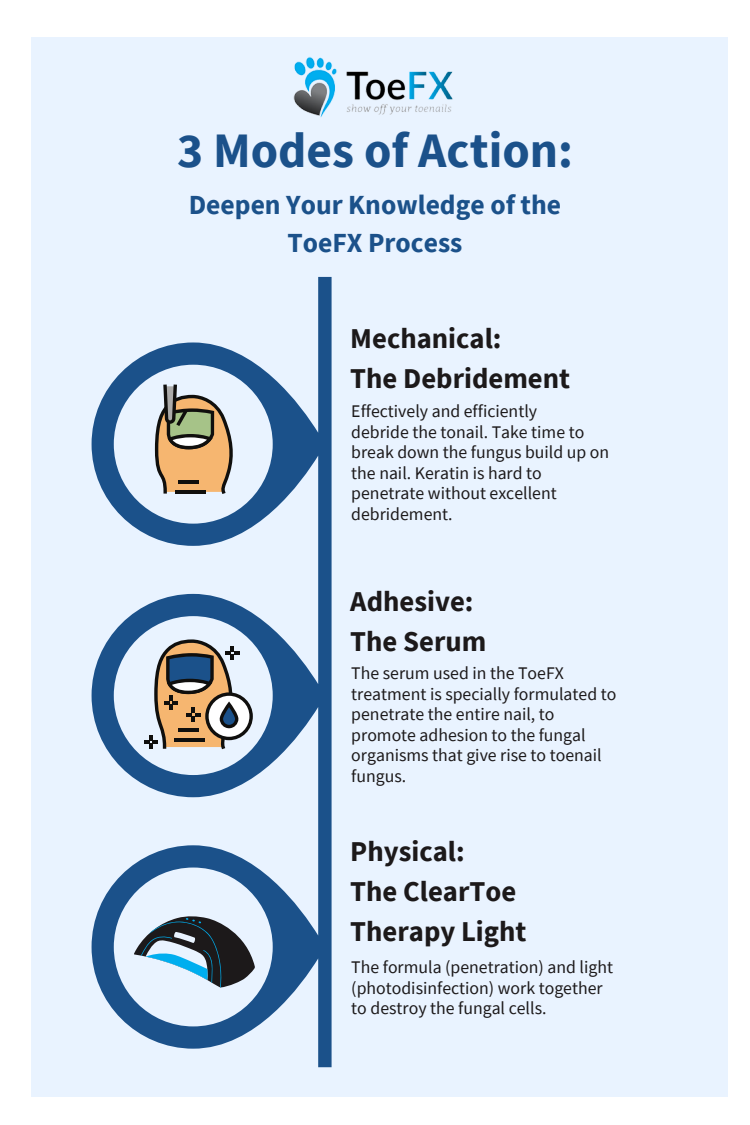
<style>
.page{position:relative;width:750px;height:1125px;background:#fff}
.page>*{position:absolute;margin:0;border:0;box-sizing:border-box;transform-origin:0 0}
.t1{font:700 49.5px "Source Sans Pro";color:#1b518a}
.t2{font:700 28.62px "Source Sans Pro";color:#1c191a}
.t3{font:700 27.62px/38.6px "Source Sans Pro";color:#1b518a;text-align:center}
.t4{font:17.75px/20.5px "Source Sans Pro";color:#1c191a}
</style>
<div class="page">
<div style="left:32px;top:38px;width:696px;height:1059px;background:#e9f3ff"></div>
<svg style="left:92px;top:277px;width:240px;height:790px"></svg>
<div style="left:114px;top:365px;width:159px;height:159px;background:#e9f3ff;border-radius:50%"></div>
<div style="left:114px;top:616px;width:159px;height:159px;background:#e9f3ff;border-radius:50%"></div>
<div style="left:114px;top:868px;width:159px;height:158px;background:#e9f3ff;border-radius:50%"></div>
<img style="left:294px;top:57px;width:159px;height:60px">
<svg style="left:155px;top:385px;width:78px;height:109px"></svg>
<svg style="left:144px;top:639px;width:109px;height:110px"></svg>
<svg style="left:134px;top:916px;width:121px;height:72px"></svg>
<p class="t1" style="left:177px;top:119px;width:397px">3 Modes of Action:</p>
<p class="t3" style="left:189px;top:184px;width:374px">Deepen Your Knowledge of the<br>ToeFX Process</p>
<p class="t2" style="left:350px;top:320px;width:153px">Mechanical:</p>
<p class="t2" style="left:350px;top:360px;width:221px">The Debridement</p>
<p class="t4" style="left:351px;top:401px;width:187px">Effectively and efficiently</p>
<p class="t4" style="left:351px;top:421px;width:259px">debride the tonail. Take time to break down the fungus build up on the nail. Keratin is hard to penetrate without excellent debridement.</p>
<p class="t2" style="left:350px;top:583px;width:125px">Adhesive:</p>
<p class="t2" style="left:350px;top:622px;width:138px">The Serum</p>
<p class="t4" style="left:351px;top:663px;width:267px">The serum used in the ToeFX treatment is specially formulated to penetrate the entire nail, to promote adhesion to the fungal organisms that give rise to toenail fungus.</p>
<p class="t2" style="left:350px;top:833px;width:116px">Physical:</p>
<p class="t2" style="left:350px;top:873px;width:167px">The ClearToe</p>
<p class="t2" style="left:350px;top:913px;width:178px">Therapy Light</p>
<p class="t4" style="left:351px;top:957px;width:263px">The formula (penetration) and light (photodisinfection) work together to destroy the fungal cells.</p>
</div>
